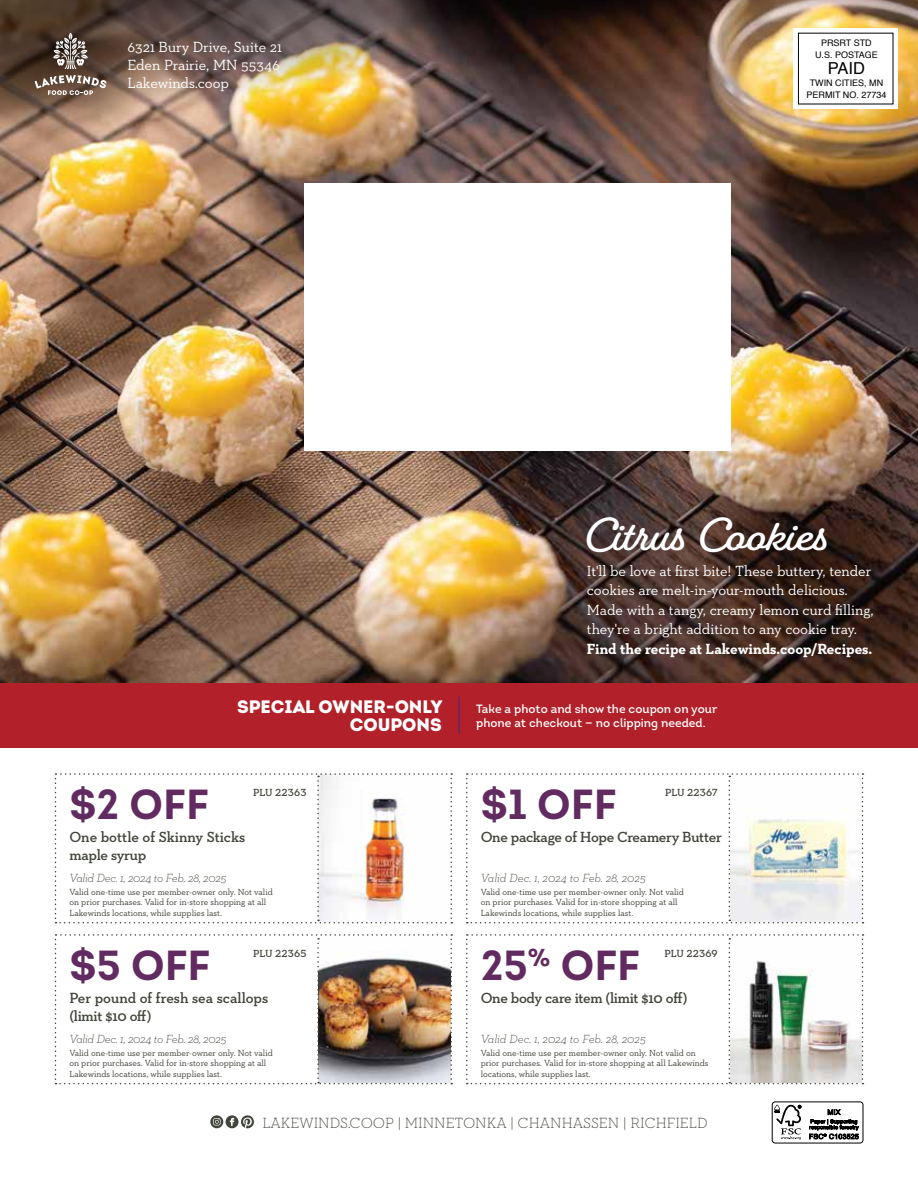
<style>
.page{position:relative;width:918px;height:1188px;background:#fff}
.page>*{position:absolute;margin:0;border:0;box-sizing:border-box;transform-origin:0 0}
.t1{font:700 42px "Intro";color:#612a60}
.t2{font:700 41.85px "Fairwater Script";color:#fff}
.t3{font:18px/18.6px "Intro Black Caps";color:#fff;text-align:right}
.t4{font:16.5px "Helvetica";color:#000}
.t5{font:15px/19.5px "Neutraface Slab Text";letter-spacing:-.005em;color:#fff}
.t6{font:600 15px/18px "Neutraface Slab Text";letter-spacing:-.02em;color:#41453b}
.t7{font:300 15px "Neutraface Slab Text";color:#41453b}
.t8{font:700 15px "Neutraface Slab Text";letter-spacing:-.005em;color:#fff}
.t9{font:italic 300 12px "Neutraface Slab Text";letter-spacing:-.015em;color:#41453b}
.t10{font:12px/14.1px "Intro";color:#fff}
.t11{font:600 10.5px "Neutraface Slab Text";letter-spacing:-.005em;color:#41453b}
.t12{font:9px/10.5px "Neutraface Slab Text";letter-spacing:-.005em;color:#41453b}
.t13{font:9px/12px "Helvetica";color:#000;text-align:center}
</style>
<div class="page">
<img style="left:0;top:173px;width:918px;height:510px">
<img style="left:0;top:0;width:918px;height:173px">
<div style="left:0;top:683px;width:918px;height:65px;background:#b2202a"></div>
<div style="left:794px;top:29px;width:104px;height:80px;background:#fff"></div>
<hr style="left:458px;top:697px;width:2px;height:36px;background:#612a60">
<svg style="left:210px;top:1115px;width:44px;height:13px"></svg>
<div style="left:772px;top:1102px;width:91px;height:41px;border:1px solid #000;border-radius:3px"></div>
<svg style="left:774px;top:1105px;width:27px;height:35px"></svg>
<svg style="left:809px;top:1109px;width:50px;height:30px"></svg>
<svg style="left:466px;top:773px;width:398px;height:150px"></svg>
<svg style="left:466px;top:934px;width:398px;height:150px"></svg>
<svg style="left:55px;top:773px;width:397px;height:150px"></svg>
<img style="left:55px;top:934px;width:397px;height:150px">
<div style="left:304px;top:184px;width:427px;height:267px;background:#fff"></div>
<svg style="left:35px;top:75px;width:72px;height:20px"></svg>
<svg style="left:53px;top:33px;width:35px;height:36px"></svg>
<h3 class="t5" style="left:127px;top:37px;width:156px;line-height:18px">6321 Bury Drive, Suite 21<br>Eden Prairie, MN 55346<br>Lakewinds.coop</h3>
<p class="t13" style="left:815px;top:37px;width:64px">PRSRT STD<br>U.S. POSTAGE</p>
<h3 class="t4" style="left:828px;top:56px;width:39px">PAID</h3>
<p class="t13" style="left:807px;top:78px;width:81px">TWIN CITIES, MN<br>PERMIT NO. 27734</p>
<h2 class="t2" style="left:587px;top:511px;width:245px">Citrus Cookies</h2>
<h3 class="t5" style="left:587px;top:561px;width:288px">It'll be love at first bite! These buttery, tender cookies are melt-in-your-mouth delicious.<br>Made with a tangy, creamy lemon curd filling, they're a bright addition to any cookie tray.</h3>
<h3 class="t8" style="left:587px;top:639px;width:287px">Find the recipe at Lakewinds.coop/Recipes.</h3>
<h3 class="t3" style="left:237px;top:697px;width:207px">SPECIAL OWNER-ONLY<br>COUPONS</h3>
<h3 class="t10" style="left:476px;top:701px;width:243px">Take a photo and show the coupon on your phone at checkout — no clipping needed.</h3>
<h1 class="t1" style="left:69px;top:778px;width:141px">$2 OFF</h1>
<h3 class="t6" style="left:69px;top:827px;width:177px">One bottle of Skinny Sticks maple syrup</h3>
<h3 class="t9" style="left:69px;top:871px;width:159px">Valid Dec. 1, 2024 to Feb. 28, 2025</h3>
<p class="t11" style="left:253px;top:786px;width:55px">PLU 22363</p>
<h1 class="t1" style="left:481px;top:778px;width:137px">$1 OFF</h1>
<h3 class="t6" style="left:481px;top:827px;width:243px">One package of Hope Creamery Butter</h3>
<p class="t11" style="left:665px;top:786px;width:54px">PLU 22367</p>
<h3 class="t9" style="left:481px;top:871px;width:167px">Valid Dec. 1, 2024 to Feb. 28, 2025</h3>
<p class="t12" style="left:69px;top:886px;width:205px">Valid one-time use per member-owner only. Not valid on prior purchases. Valid for in-store shopping at all<br>Lakewinds locations, while supplies last.</p>
<p class="t12" style="left:481px;top:886px;width:205px">Valid one-time use per member-owner only. Not valid on prior purchases. Valid for in-store shopping at all<br>Lakewinds locations, while supplies last.</p>
<h1 class="t1" style="left:69px;top:939px;width:143px">$5 OFF</h1>
<h3 class="t6" style="left:69px;top:988px;width:200px">Per pound of fresh sea scallops (limit $10 off)</h3>
<h3 class="t9" style="left:69px;top:1031px;width:159px">Valid Dec. 1, 2024 to Feb. 28, 2025</h3>
<p class="t11" style="left:253px;top:947px;width:55px">PLU 22365</p>
<h1 class="t1" style="left:481px;top:939px;width:161px">25<sup>%</sup> OFF</h1>
<h3 class="t6" style="left:481px;top:988px;width:208px">One body care item (limit $10 off)</h3>
<p class="t11" style="left:665px;top:947px;width:55px">PLU 22369</p>
<h3 class="t9" style="left:481px;top:1031px;width:167px">Valid Dec. 1, 2024 to Feb. 28, 2025</h3>
<p class="t12" style="left:69px;top:1047px;width:205px">Valid one-time use per member-owner only. Not valid on prior purchases. Valid for in-store shopping at all<br>Lakewinds locations, while supplies last.</p>
<p class="t12" style="left:481px;top:1047px;width:229px">Valid one-time use per member-owner only. Not valid on prior purchases. Valid for in-store shopping at all Lakewinds locations, while supplies last.</p>
<h3 class="t7" style="left:262px;top:1113px;width:447px">LAKEWINDS.COOP | MINNETONKA | CHANHASSEN | RICHFIELD</h3>
</div>
